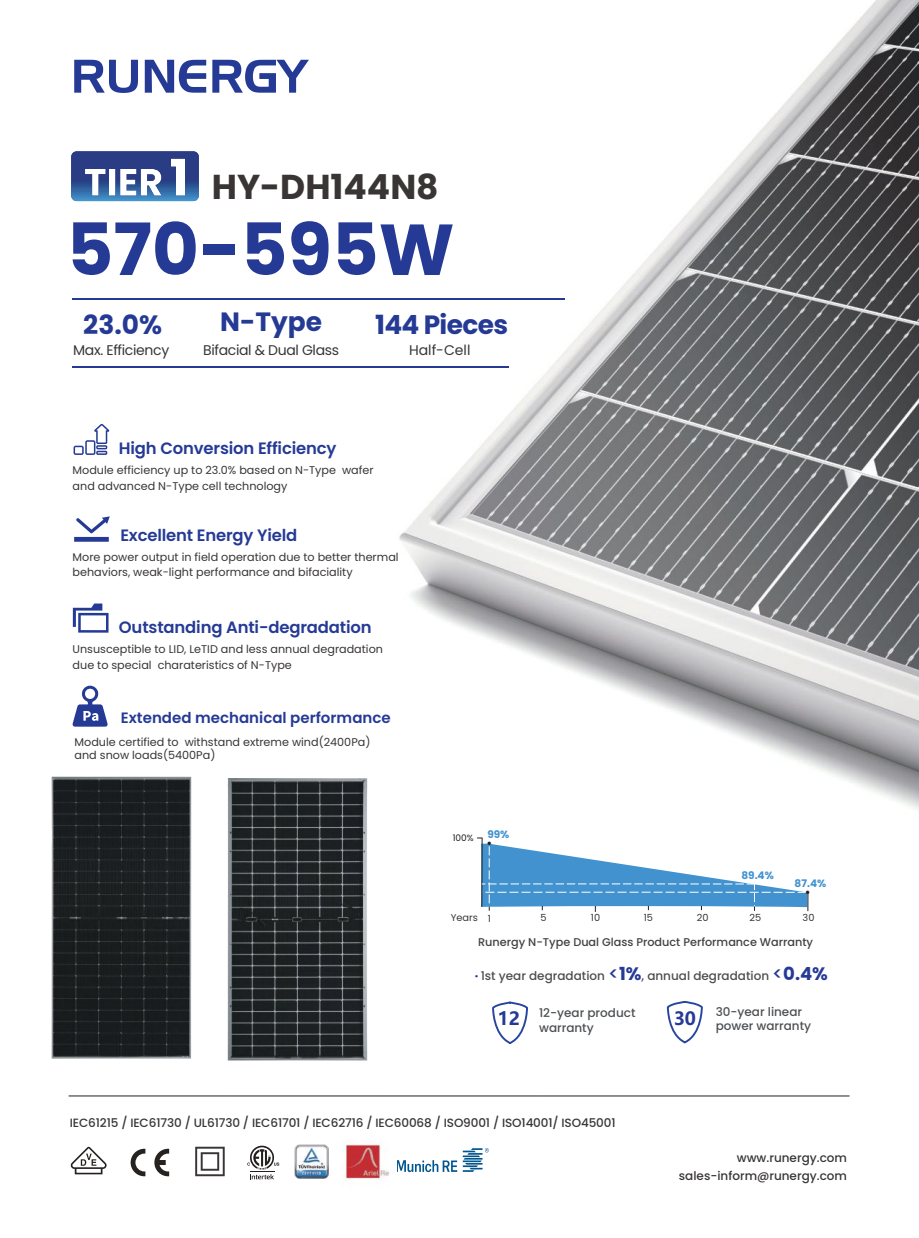
<style>
.page{position:relative;width:919px;height:1238px;background:#fff}
.page>*{position:absolute;margin:0;border:0;box-sizing:border-box;transform-origin:0 0}
.t1{font:700 72px "Poppins";color:#253a95}
.t2{font:700 34.5px "Poppins";color:#393535}
.t3{font:700 26.4px "Poppins";letter-spacing:-.025em;color:#253a95}
.t4{font:700 18px "Microsoft Ya Hei UI";color:#253a95}
.t5{font:600 16.5px "Poppins";letter-spacing:-.01em;color:#253a95}
.t6{font:600 15px "Poppins";color:#253a95}
.t7{font:13.95px "Poppins";letter-spacing:-.025em;color:#393535}
.t8{font:13.95px "Poppins";color:#393535}
.t9{font:500 12px/18px "Poppins";letter-spacing:-.01em;color:#393535;text-align:right}
.t10{font:500 12px/14.4px "Poppins";color:#4d5053}
.t11{font:500 12px "Poppins";color:#4d4d4e}
.t12{font:11.25px/15.5px "Poppins";color:#393535}
.t13{font:500 11.25px "Poppins";color:#444041}
.t14{font:700 10.5px "Poppins";color:#4292cf}
.t15{font:9.75px "Poppins";color:#393535}
.t16{font:9px "Poppins";color:#241f1f}
.t17{font:300 4.5px "Adobe Song Std";color:#241f1f}
.s1{font-weight:700;color:#253a95}
.s2{font-size:18px;color:#253a95}
.s3{font-weight:700;font-size:18px;color:#253a95}
</style>
<div class="page">
<img style="left:162px;top:0;width:756px;height:912px">
<svg style="left:74px;top:60px;width:64px;height:33px"></svg>
<svg style="left:145px;top:60px;width:61px;height:33px"></svg>
<svg style="left:212px;top:60px;width:97px;height:33px"></svg>
<hr style="left:72px;top:366px;width:436px;height:2px;background:#253a95">
<hr style="left:72px;top:298px;width:492px;height:2px;background:#253a95">
<hr style="left:69px;top:1095px;width:780px;height:1px;background:#241f1f">
<img style="left:52px;top:776px;width:140px;height:282px">
<img style="left:227px;top:778px;width:141px;height:281px">
<hr style="left:74px;top:537px;width:35px;height:4px;background:#253a95">
<svg style="left:76px;top:516px;width:34px;height:17px"></svg>
<svg style="left:74px;top:423px;width:35px;height:32px"></svg>
<svg style="left:73px;top:603px;width:35px;height:29px"></svg>
<svg style="left:71px;top:151px;width:128px;height:50px"></svg>
<svg style="left:477px;top:837px;width:331px;height:74px"></svg>
<svg style="left:247px;top:1145px;width:32px;height:34px"></svg>
<svg style="left:195px;top:1146px;width:30px;height:30px"></svg>
<svg style="left:71px;top:1146px;width:36px;height:28px"></svg>
<svg style="left:131px;top:1148px;width:14px;height:28px"></svg>
<svg style="left:154px;top:1148px;width:15px;height:28px"></svg>
<svg style="left:397px;top:1160px;width:60px;height:11px"></svg>
<svg style="left:463px;top:1148px;width:25px;height:23px"></svg>
<img style="left:343px;top:1140px;width:46px;height:41px">
<img style="left:294px;top:1144px;width:35px;height:34px">
<svg style="left:72px;top:685px;width:36px;height:41px"></svg>
<svg style="left:492px;top:1002px;width:36px;height:42px"></svg>
<svg style="left:666px;top:1001px;width:37px;height:43px"></svg>
<h2 class="t2" style="left:212px;top:167px;width:228px">HY-DH144N8</h2>
<h1 class="t1" style="left:67px;top:208px;width:389px">570-595W</h1>
<h3 class="t3" style="left:83px;top:309px;width:80px">23.0%</h3>
<p class="t7" style="left:73px;top:342px;width:97px">Max. Efficiency</p>
<h3 class="t3" style="left:220px;top:307px;width:103px">N-Type</h3>
<p class="t7" style="left:203px;top:342px;width:137px">Bifacial &amp; Dual Glass</p>
<h3 class="t3" style="left:375px;top:309px;width:134px">144 Pieces</h3>
<p class="t8" style="left:409px;top:342px;width:63px">Half-Cell</p>
<h3 class="t5" style="left:119px;top:438px;width:219px">High Conversion Efficiency</h3>
<p class="t12" style="left:73px;top:462px;width:302px">Module efficiency up to 23.0% based on N-Type wafer and advanced N-Type cell technology</p>
<h3 class="t5" style="left:120px;top:525px;width:178px">Excellent Energy Yield</h3>
<p class="t12" style="left:73px;top:549px;width:327px">More power output in field operation due to better thermal behaviors, weak-light performance and bifaciality</p>
<h3 class="t5" style="left:119px;top:617px;width:254px">Outstanding Anti-degradation</h3>
<p class="t12" style="left:73px;top:641px;width:312px">Unsusceptible to LID, LeTID and less annual degradation due to special charateristics of N-Type</p>
<h3 class="t6" style="left:121px;top:708px;width:271px">Extended mechanical performance</h3>
<p class="t12" style="left:75px;top:735px;width:297px;line-height:13.5px">Module certified to withstand extreme wind(2400Pa) and snow loads(5400Pa)</p>
<p class="t16" style="left:452px;top:832px;width:23px">100%</p>
<p class="t14" style="left:487px;top:828px;width:24px">99%</p>
<p class="t17" style="left:487px;top:841px;width:6px">●</p>
<p class="t14" style="left:741px;top:869px;width:34px">89.4%</p>
<p class="t14" style="left:794px;top:877px;width:33px">87.4%</p>
<p class="t17" style="left:805px;top:889px;width:6px">●</p>
<p class="t15" style="left:451px;top:912px;width:29px">Years</p>
<p class="t15" style="left:540px;top:912px;width:8px">5</p>
<p class="t15" style="left:591px;top:912px;width:11px">10</p>
<p class="t15" style="left:643px;top:912px;width:11px">15</p>
<p class="t15" style="left:696px;top:912px;width:13px">20</p>
<p class="t15" style="left:802px;top:912px;width:13px">30</p>
<p class="t15" style="left:488px;top:912px;width:5px">1</p>
<p class="t15" style="left:749px;top:912px;width:13px">25</p>
<p class="t13" style="left:478px;top:935px;width:336px">Runergy N-Type Dual Glass Product Performance Warranty</p>
<p class="t11" style="left:475px;top:969px;width:354px"><span class="s1">·</span> 1st year degradation <span class="s2">&lt;</span><span class="s3">1%</span>, annual degradation <span class="s2">&lt;</span><span class="s3">0.4%</span></p>
<p class="t10" style="left:539px;top:1005px;width:98px">12-year product warranty</p>
<h3 class="t4" style="left:497px;top:1006px;width:24px">12</h3>
<h3 class="t4" style="left:673px;top:1005px;width:24px">30</h3>
<p class="t10" style="left:715px;top:1004px;width:97px">30-year linear power warranty</p>
<p class="t9" style="left:70px;top:1113px;width:547px">IEC61215 / IEC61730 / UL61730 / IEC61701 / IEC62716 / IEC60068 / ISO9001 / ISO14001/ ISO45001</p>
<p class="t9" style="left:678px;top:1148px;width:170px">www.runergy.com sales-inform@runergy.com</p>
</div>
